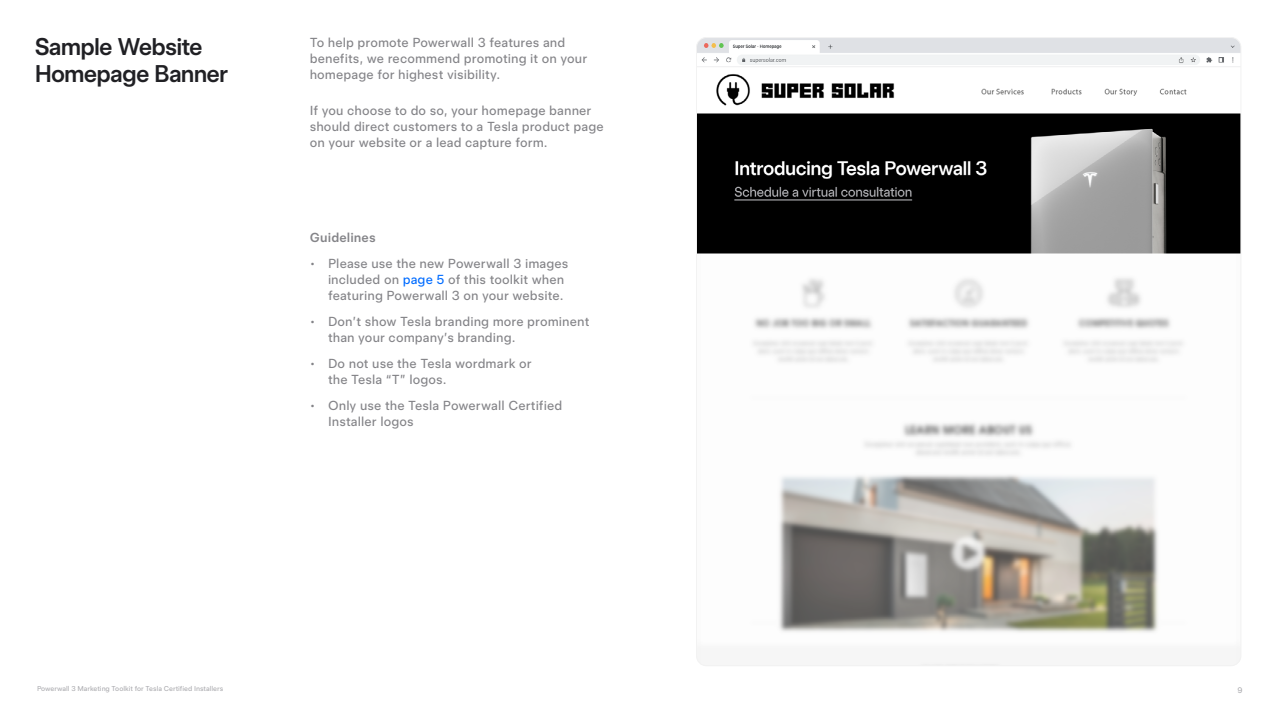
<style>
.page{position:relative;width:1280px;height:720px;background:#fff}
.page>*{position:absolute;margin:0;border:0;box-sizing:border-box;transform-origin:0 0}
.t1{font:500 24px/27px "Universal Sans Display";letter-spacing:-.005em;color:#202024}
.t2{font:13px/16px "Universal Sans Text";letter-spacing:.01em;color:#848488}
.t3{font:500 13px "Universal Sans Text";letter-spacing:.005em;color:#848488}
.t4{font:8px "Universal Sans Text";color:#acacb0}
.t5{font:7px "Universal Sans Text";letter-spacing:-.005em;color:#acacb0}
.s1{color:#006cff}
</style>
<div class="page">
<img style="left:698px;top:39px;width:543px;height:625px">
<h1 class="t1" style="left:35px;top:33px;width:195px">Sample Website<br>Homepage Banner</h1>
<p class="t2" style="left:310px;top:35px;width:279px">To help promote Powerwall 3 features and benefits, we recommend promoting it on your homepage for highest visibility.</p>
<p class="t2" style="left:310px;top:103px;width:295px">If you choose to do so, your homepage banner should direct customers to a Tesla product page on your website or a lead capture form.</p>
<p class="t3" style="left:310px;top:230px;width:67px">Guidelines</p>
<p class="t2" style="left:328px;top:256px;width:242px;text-indent:-18px">• Please use the new Powerwall 3 images included on <span class="s1">page 5</span> of this toolkit when featuring Powerwall 3 on your website.</p>
<p class="t2" style="left:328px;top:314px;width:263px;text-indent:-18px">• Don’t show Tesla branding more prominent than your company’s branding.</p>
<p class="t2" style="left:328px;top:356px;width:205px;text-indent:-18px">• Do not use the Tesla wordmark or the Tesla “T” logos.</p>
<p class="t2" style="left:328px;top:398px;width:236px;text-indent:-18px">• Only use the Tesla Powerwall Certified<br>Installer logos</p>
<p class="t5" style="left:37px;top:684px;width:188px">Powerwall 3 Marketing Toolkit for Tesla Certified Installers</p>
<p class="t4" style="left:1237px;top:685px;width:7px">9</p>
</div>
